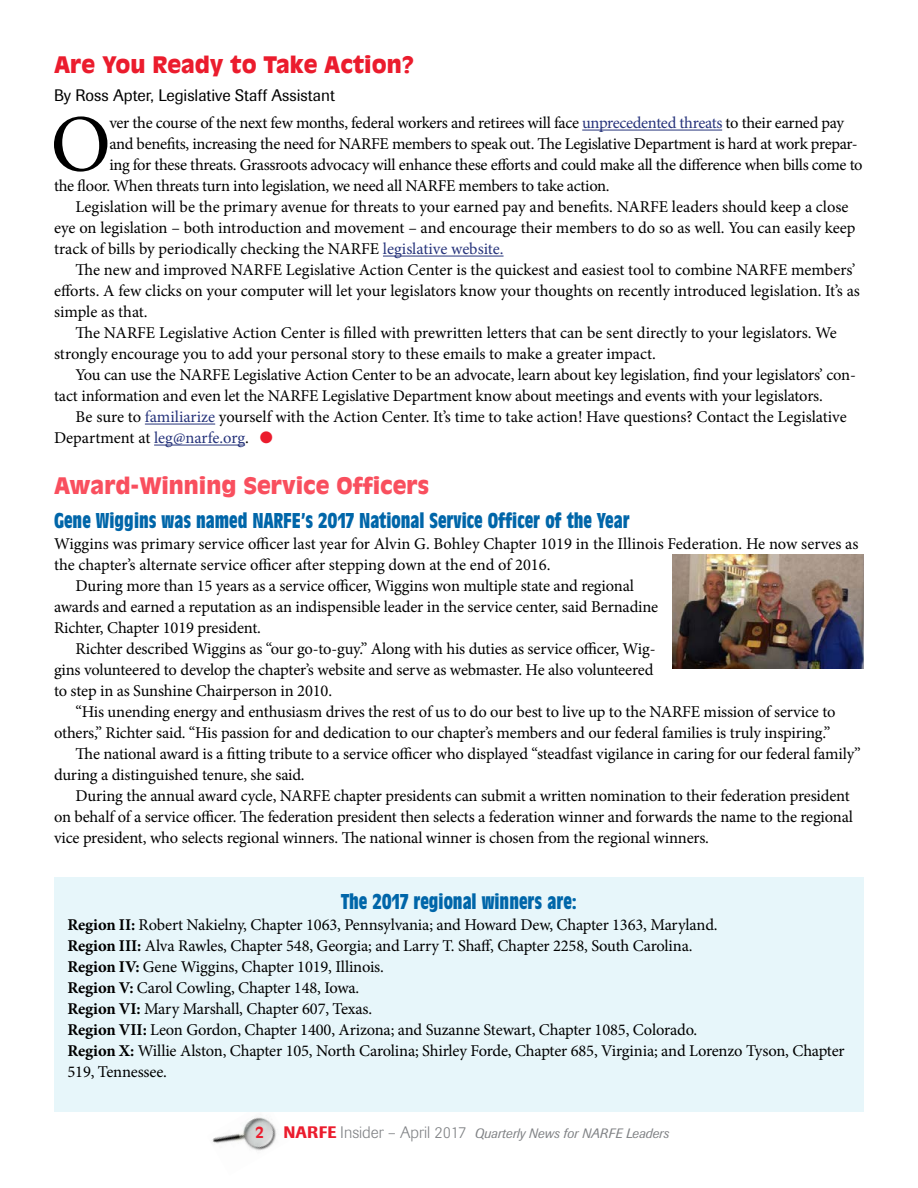
<style>
.page{position:relative;width:918px;height:1188px;background:#fff}
.page>*{position:absolute;margin:0;border:0;box-sizing:border-box;transform-origin:0 0}
.t1{font:81.15px "Minion Pro";color:#000}
.t2{font:900 22.5px "Antique Olive";color:#f94f5e}
.t3{font:900 22.5px "Antique Olive";color:#eb1c2d}
.t4{font:700 condensed 21px "Antique Olive";color:#0066a9}
.t5{font:16.5px/21px "Minion Pro";letter-spacing:-.01em;color:#000}
.t6{font:16.5px "Imago";color:#000}
.t7{font:italic 13.5px "Imago";color:#808285}
.s1{color:#26337b}
.s2{color:#eb1c2d}
.s3{font-weight:700}
.s4{font-family:"Antique Olive";font-weight:700;font-style:normal;font-size:15px;color:#eb1c2d}
.s5{font-weight:500;font-style:normal;font-size:16.5px;color:#eb1c2d}
.s6{font-weight:300;font-style:normal;font-size:16.5px}
</style>
<div class="page">
<img style="left:212px;top:1117px;width:65px;height:34px">
<hr style="left:582px;top:130px;width:140px;height:1px;background:#26337b">
<hr style="left:383px;top:256px;width:121px;height:1px;background:#26337b">
<hr style="left:145px;top:424px;width:70px;height:1px;background:#26337b">
<hr style="left:154px;top:445px;width:91px;height:1px;background:#26337b">
<div style="left:54px;top:878px;width:810px;height:234px;background:#e7f6fa"></div>
<img style="left:673px;top:554px;width:191px;height:115px">
<h2 class="t3" style="left:54px;top:51px;width:362px">Are You Ready to Take Action?</h2>
<p class="t6" style="left:54px;top:85px;width:282px">By Ross Apter, Legislative Staff Assistant</p>
<h1 class="t1" style="left:50px;top:90px;width:62px">O</h1>
<p class="t5" style="left:109px;top:113px;width:736px">ver the course of the next few months, federal workers and retirees will face <span class="s1">unprecedented threats</span> to their earned pay</p>
<p class="t5" style="left:109px;top:134px;width:750px">and benefits, increasing the need for NARFE members to speak out. The Legislative Department is hard at work prepar-</p>
<p class="t5" style="left:109px;top:155px;width:755px">ing for these threats. Grassroots advocacy will enhance these efforts and could make all the difference when bills come to</p>
<p class="t5" style="left:54px;top:176px;width:557px">the floor. When threats turn into legislation, we need all NARFE members to take action.</p>
<p class="t5" style="left:76px;top:197px;width:775px">Legislation will be the primary avenue for threats to your earned pay and benefits. NARFE leaders should keep a close</p>
<p class="t5" style="left:54px;top:218px;width:803px">eye on legislation – both introduction and movement – and encourage their members to do so as well. You can easily keep</p>
<p class="t5" style="left:54px;top:239px;width:451px">track of bills by periodically checking the NARFE <span class="s1">legislative website.</span></p>
<p class="t5" style="left:76px;top:260px;width:781px">The new and improved NARFE Legislative Action Center is the quickest and easiest tool to combine NARFE members’</p>
<p class="t5" style="left:54px;top:281px;width:807px">efforts. A few clicks on your computer will let your legislators know your thoughts on recently introduced legislation. It’s as</p>
<p class="t5" style="left:54px;top:302px;width:95px">simple as that.</p>
<p class="t5" style="left:76px;top:323px;width:763px">The NARFE Legislative Action Center is filled with prewritten letters that can be sent directly to your legislators. We</p>
<p class="t5" style="left:54px;top:344px;width:604px">strongly encourage you to add your personal story to these emails to make a greater impact.</p>
<p class="t5" style="left:76px;top:365px;width:782px">You can use the NARFE Legislative Action Center to be an advocate, learn about key legislation, find your legislators’ con-</p>
<p class="t5" style="left:54px;top:386px;width:770px">tact information and even let the NARFE Legislative Department know about meetings and events with your legislators.</p>
<p class="t5" style="left:76px;top:407px;width:773px">Be sure to <span class="s1">familiarize</span> yourself with the Action Center. It’s time to take action! Have questions? Contact the Legislative</p>
<p class="t5" style="left:54px;top:428px;width:220px">Department at <span class="s1">leg@narfe.org</span>. <span class="s2">●</span></p>
<h2 class="t2" style="left:54px;top:472px;width:376px">Award-Winning Service Officers</h2>
<p class="t4" style="left:54px;top:509px;width:577px">Gene Wiggins was named NARFE’s 2017 National Service Officer of the Year</p>
<p class="t5" style="left:54px;top:533px;width:806px">Wiggins was primary service officer last year for Alvin G. Bohley Chapter 1019 in the Illinois Federation. He now serves as</p>
<p class="t5" style="left:54px;top:554px;width:498px">the chapter’s alternate service officer after stepping down at the end of 2016.</p>
<p class="t5" style="left:76px;top:575px;width:560px">During more than 15 years as a service officer, Wiggins won multiple state and regional</p>
<p class="t5" style="left:54px;top:596px;width:606px">awards and earned a reputation as an indispensible leader in the service center, said Bernadine</p>
<p class="t5" style="left:54px;top:617px;width:209px">Richter, Chapter 1019 president.</p>
<p class="t5" style="left:76px;top:638px;width:581px">Richter described Wiggins as “our go-to-guy.” Along with his duties as service officer, Wig-</p>
<p class="t5" style="left:54px;top:659px;width:601px">gins volunteered to develop the chapter’s website and serve as webmaster. He also volunteered</p>
<p class="t5" style="left:54px;top:680px;width:280px">to step in as Sunshine Chairperson in 2010.</p>
<p class="t5" style="left:76px;top:701px;width:761px">“His unending energy and enthusiasm drives the rest of us to do our best to live up to the NARFE mission of service to</p>
<p class="t5" style="left:54px;top:723px;width:778px">others,” Richter said. “His passion for and dedication to our chapter’s members and our federal families is truly inspiring.”</p>
<p class="t5" style="left:76px;top:744px;width:787px">The national award is a fitting tribute to a service officer who displayed “steadfast vigilance in caring for our federal family”</p>
<p class="t5" style="left:54px;top:765px;width:252px">during a distinguished tenure, she said.</p>
<p class="t5" style="left:76px;top:786px;width:776px">During the annual award cycle, NARFE chapter presidents can submit a written nomination to their federation president</p>
<p class="t5" style="left:54px;top:807px;width:801px">on behalf of a service officer. The federation president then selects a federation winner and forwards the name to the regional</p>
<p class="t5" style="left:54px;top:828px;width:657px">vice president, who selects regional winners. The national winner is chosen from the regional winners.</p>
<p class="t4" style="left:341px;top:890px;width:237px">The 2017 regional winners are:</p>
<p class="t5" style="left:68px;top:914px;width:779px"><span class="s3">Region II:</span> Robert Nakielny, Chapter 1063, Pennsylvania; and Howard Dew, Chapter 1363, Maryland.<br><span class="s3">Region III:</span> Alva Rawles, Chapter 548, Georgia; and Larry T. Shaff, Chapter 2258, South Carolina.<br><span class="s3">Region IV:</span> Gene Wiggins, Chapter 1019, Illinois.<br><span class="s3">Region V:</span> Carol Cowling, Chapter 148, Iowa.<br><span class="s3">Region VI:</span> Mary Marshall, Chapter 607, Texas.<br><span class="s3">Region VII:</span> Leon Gordon, Chapter 1400, Arizona; and Suzanne Stewart, Chapter 1085, Colorado.<br><span class="s3">Region X:</span> Willie Alston, Chapter 105, North Carolina; Shirley Forde, Chapter 685, Virginia; and Lorenzo Tyson, Chapter 519, Tennessee.</p>
<p class="t7" style="left:255px;top:1126px;width:415px"><span class="s4">2</span> <span class="s5">NARFE</span> <span class="s6">Insider – April 2017</span> Quarterly News for NARFE Leaders</p>
</div>
